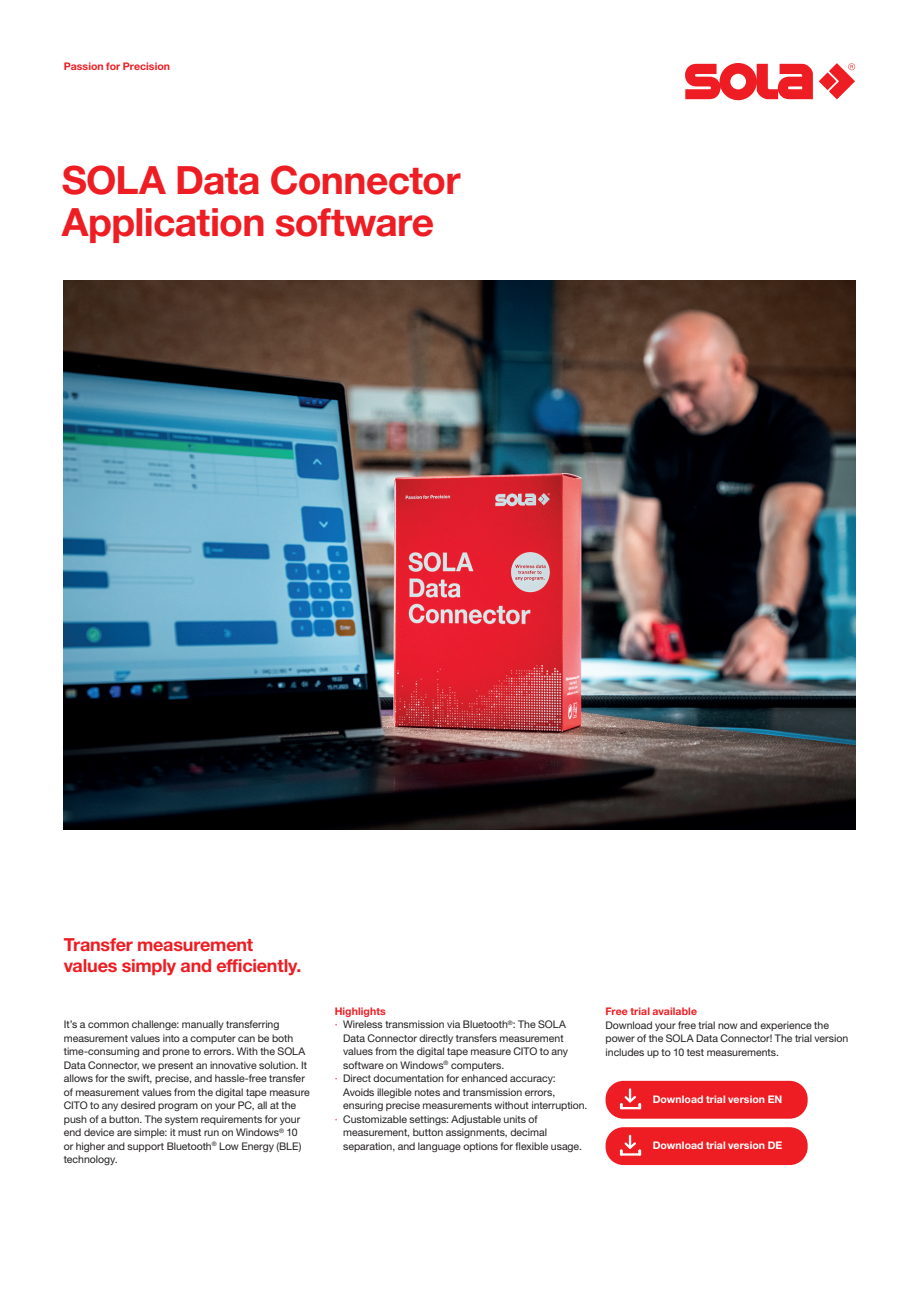
<style>
.page{position:relative;width:919px;height:1289px;background:#fff}
.page>*{position:absolute;margin:0;border:0;box-sizing:border-box;transform-origin:0 0}
.t1{font:700 39px/42px "Helvetica Neue LTW1 G";letter-spacing:-.02em;color:#ee1d23}
.t2{font:700 18px/21px "Helvetica Neue LTW1 G";letter-spacing:-.01em;color:#ee1d23}
.t3{font:10.5px/13.5px "Helvetica Neue LTW1 G";color:#231f20}
.t4{font:700 10.5px "Helvetica Neue LTW1 G";letter-spacing:.005em;color:#ee1d23}
.t5{font:700 10.5px "Helvetica Neue LTW1 G";letter-spacing:.005em;color:#fff}
.s1{color:#ee1d23}
</style>
<div class="page">
<img style="left:64px;top:281px;width:791px;height:548px">
<svg style="left:685px;top:63px;width:170px;height:37px"></svg>
<div style="left:605px;top:1080px;width:202px;height:38px;background:#ee1d23;border-radius:18px"></div>
<hr style="left:628px;top:1088px;width:3px;height:14px;background:#fff">
<svg style="left:620px;top:1095px;width:21px;height:14px"></svg>
<div style="left:605px;top:1127px;width:202px;height:37px;background:#ee1d23;border-radius:18px"></div>
<hr style="left:628px;top:1134px;width:3px;height:14px;background:#fff">
<svg style="left:620px;top:1142px;width:21px;height:13px"></svg>
<p class="t4" style="left:64px;top:60px;width:108px">Passion for Precision</p>
<h1 class="t1" style="left:62px;top:159px;width:400px">SOLA Data Connector<br>Application software</h1>
<h2 class="t2" style="left:64px;top:934px;width:239px">Transfer measurement values simply and efficiently.</h2>
<p class="t3" style="left:64px;top:1017px;width:247px">It’s a common challenge: manually transferring measurement values into a computer can be both time-consuming and prone to errors. With the SOLA Data Connector, we present an innovative solution. It allows for the swift, precise, and hassle-free transfer of measurement values from the digital tape measure CITO to any desired program on your PC, all at the push of a button. The system requirements for your end device are simple: it must run on Windows<sup>®</sup> 10 or higher and support Bluetooth<sup>®</sup> Low Energy (BLE) technology.</p>
<p class="t4" style="left:334px;top:1004px;width:53px">Highlights</p>
<p class="t3" style="left:334px;top:1017px;width:233px"><span class="s1">∙</span> Wireless transmission via Bluetooth<sup>®</sup>: The SOLA</p>
<p class="t3" style="left:343px;top:1030px;width:222px">Data Connector directly transfers measurement</p>
<p class="t3" style="left:343px;top:1044px;width:226px">values from the digital tape measure CITO to any</p>
<p class="t3" style="left:343px;top:1057px;width:162px">software on Windows<sup>®</sup> computers.</p>
<p class="t3" style="left:334px;top:1071px;width:222px"><span class="s1">∙</span> Direct documentation for enhanced accuracy:</p>
<p class="t3" style="left:343px;top:1084px;width:213px">Avoids illegible notes and transmission errors,</p>
<p class="t3" style="left:343px;top:1098px;width:246px">ensuring precise measurements without interruption.</p>
<p class="t3" style="left:334px;top:1111px;width:204px"><span class="s1">∙</span> Customizable settings: Adjustable units of</p>
<p class="t3" style="left:343px;top:1125px;width:205px">measurement, button assignments, decimal</p>
<p class="t3" style="left:343px;top:1138px;width:240px">separation, and language options for flexible usage.</p>
<p class="t4" style="left:605px;top:1004px;width:93px">Free trial available</p>
<p class="t3" style="left:605px;top:1017px;width:244px">Download your free trial now and experience the power of the SOLA Data Connector! The trial version includes up to 10 test measurements.</p>
<p class="t5" style="left:652px;top:1092px;width:131px">Download trial version EN</p>
<p class="t5" style="left:652px;top:1138px;width:131px">Download trial version DE</p>
</div>
